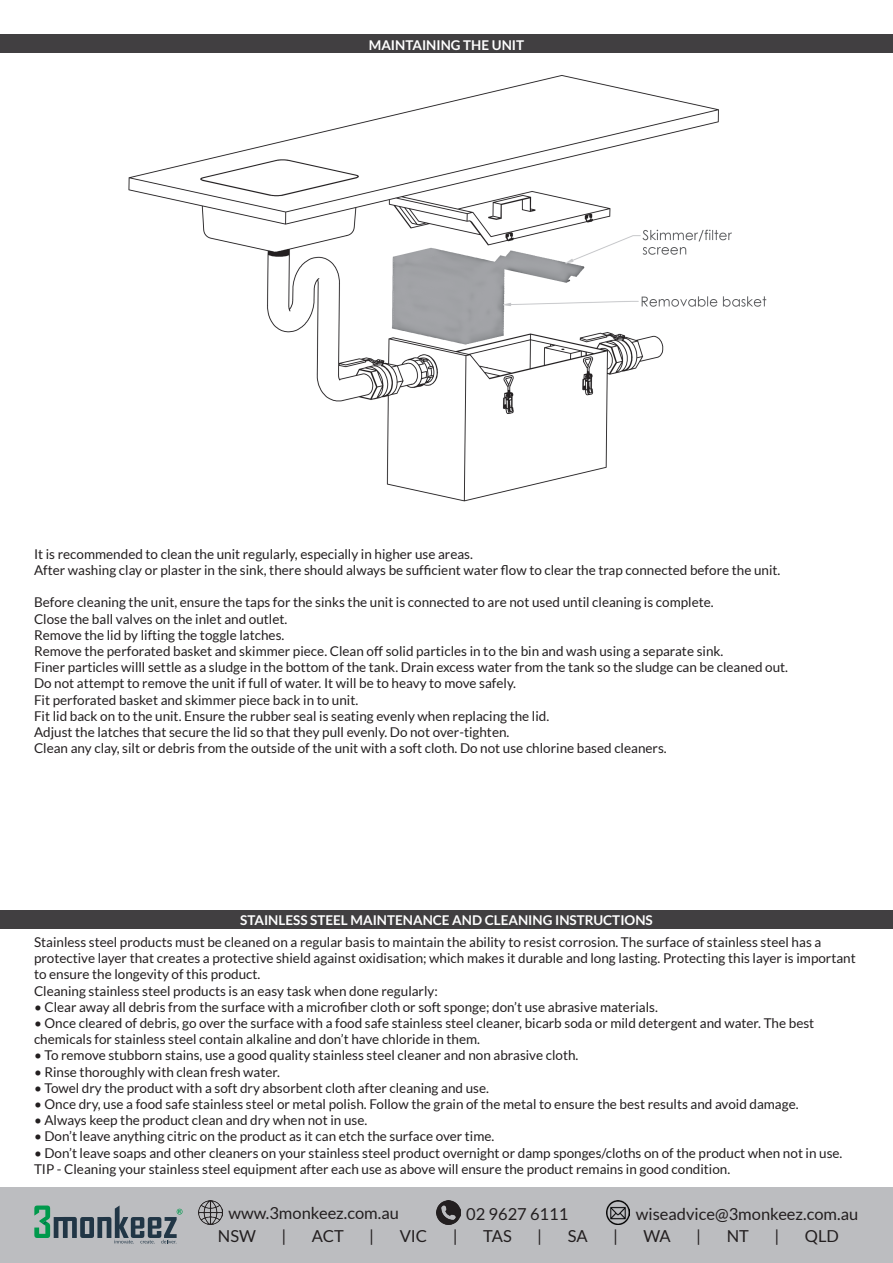
<style>
.page{position:relative;width:893px;height:1263px;background:#fff}
.page>*{position:absolute;margin:0;border:0;box-sizing:border-box;transform-origin:0 0}
.t1{font:16.5px "Lato";color:#231f20}
.t2{font:13.5px/16.2px "Lato";color:#231f20}
.t3{font:700 13.5px "Lato";color:#fff}
</style>
<div class="page">
<img style="left:128px;top:75px;width:639px;height:427px">
<div style="left:0;top:34px;width:893px;height:19px;background:#413f41"></div>
<div style="left:0;top:1187px;width:893px;height:76px;background:#bcbdc0"></div>
<svg style="left:34px;top:1205px;width:148px;height:39px"></svg>
<img style="left:199px;top:1200px;width:23px;height:24px">
<img style="left:436px;top:1200px;width:24px;height:24px">
<img style="left:606px;top:1200px;width:24px;height:24px">
<div style="left:0;top:910px;width:893px;height:19px;background:#413f41"></div>
<p class="t3" style="left:369px;top:37px;width:157px">MAINTAINING THE UNIT</p>
<p class="t2" style="left:34px;top:546px;width:440px">It is recommended to clean the unit regularly, especially in higher use areas.</p>
<p class="t2" style="left:34px;top:562px;width:748px">After washing clay or plaster in the sink, there should always be sufficient water flow to clear the trap connected before the unit.</p>
<p class="t2" style="left:34px;top:594px;width:681px">Before cleaning the unit, ensure the taps for the sinks the unit is connected to are not used until cleaning is complete.</p>
<p class="t2" style="left:34px;top:611px;width:255px">Close the ball valves on the inlet and outlet.</p>
<p class="t2" style="left:34px;top:627px;width:252px">Remove the lid by lifting the toggle latches.</p>
<p class="t2" style="left:34px;top:643px;width:691px">Remove the perforated basket and skimmer piece. Clean off solid particles in to the bin and wash using a separate sink.</p>
<p class="t2" style="left:34px;top:659px;width:756px">Finer particles willl settle as a sludge in the bottom of the tank. Drain excess water from the tank so the sludge can be cleaned out.</p>
<p class="t2" style="left:34px;top:675px;width:483px">Do not attempt to remove the unit if full of water. It will be to heavy to move safely.</p>
<p class="t2" style="left:34px;top:692px;width:326px">Fit perforated basket and skimmer piece back in to unit.</p>
<p class="t2" style="left:34px;top:708px;width:517px">Fit lid back on to the unit. Ensure the rubber seal is seating evenly when replacing the lid.</p>
<p class="t2" style="left:34px;top:724px;width:477px">Adjust the latches that secure the lid so that they pull evenly. Do not over-tighten.</p>
<p class="t2" style="left:34px;top:740px;width:634px">Clean any clay, silt or debris from the outside of the unit with a soft cloth. Do not use chlorine based cleaners.</p>
<p class="t3" style="left:240px;top:913px;width:414px">STAINLESS STEEL MAINTENANCE AND CLEANING INSTRUCTIONS</p>
<p class="t2" style="left:34px;top:934px;width:823px">Stainless steel products must be cleaned on a regular basis to maintain the ability to resist corrosion. The surface of stainless steel has a protective layer that creates a protective shield against oxidisation; which makes it durable and long lasting. Protecting this layer is important to ensure the longevity of this product.</p>
<p class="t2" style="left:34px;top:982px;width:405px">Cleaning stainless steel products is an easy task when done regularly:</p>
<p class="t2" style="left:34px;top:999px;width:625px">• Clear away all debris from the surface with a microfiber cloth or soft sponge; don’t use abrasive materials.</p>
<p class="t2" style="left:34px;top:1015px;width:782px">• Once cleared of debris, go over the surface with a food safe stainless steel cleaner, bicarb soda or mild detergent and water. The best chemicals for stainless steel contain alkaline and don’t have chloride in them.</p>
<p class="t2" style="left:34px;top:1047px;width:546px">• To remove stubborn stains, use a good quality stainless steel cleaner and non abrasive cloth.</p>
<p class="t2" style="left:34px;top:1063px;width:247px">• Rinse thoroughly with clean fresh water.</p>
<p class="t2" style="left:34px;top:1080px;width:456px">• Towel dry the product with a soft dry absorbent cloth after cleaning and use.</p>
<p class="t2" style="left:34px;top:1096px;width:766px">• Once dry, use a food safe stainless steel or metal polish. Follow the grain of the metal to ensure the best results and avoid damage.</p>
<p class="t2" style="left:34px;top:1112px;width:335px">• Always keep the product clean and dry when not in use.</p>
<p class="t2" style="left:34px;top:1128px;width:462px">• Don’t leave anything citric on the product as it can etch the surface over time.</p>
<p class="t2" style="left:34px;top:1144px;width:810px">• Don’t leave soaps and other cleaners on your stainless steel product overnight or damp sponges/cloths on of the product when not in use.</p>
<p class="t2" style="left:34px;top:1161px;width:698px">TIP - Cleaning your stainless steel equipment after each use as above will ensure the product remains in good condition.</p>
<p class="t1" style="left:228px;top:1204px;width:172px">www.3monkeez.com.au</p>
<p class="t1" style="left:466px;top:1204px;width:104px">02 9627 6111</p>
<p class="t1" style="left:636px;top:1204px;width:224px">wiseadvice@3monkeez.com.au</p>
<p class="t1" style="left:218px;top:1227px;width:40px">NSW</p>
<p class="t1" style="left:281px;top:1227px;width:6px">|</p>
<p class="t1" style="left:312px;top:1227px;width:33px">ACT</p>
<p class="t1" style="left:369px;top:1227px;width:6px">|</p>
<p class="t1" style="left:400px;top:1227px;width:29px">VIC</p>
<p class="t1" style="left:453px;top:1227px;width:6px">|</p>
<p class="t1" style="left:483px;top:1227px;width:30px">TAS</p>
<p class="t1" style="left:537px;top:1227px;width:6px">|</p>
<p class="t1" style="left:568px;top:1227px;width:21px">SA</p>
<p class="t1" style="left:613px;top:1227px;width:6px">|</p>
<p class="t1" style="left:644px;top:1227px;width:29px">WA</p>
<p class="t1" style="left:696px;top:1227px;width:6px">|</p>
<p class="t1" style="left:727px;top:1227px;width:24px">NT</p>
<p class="t1" style="left:774px;top:1227px;width:6px">|</p>
<p class="t1" style="left:805px;top:1227px;width:36px">QLD</p>
</div>
